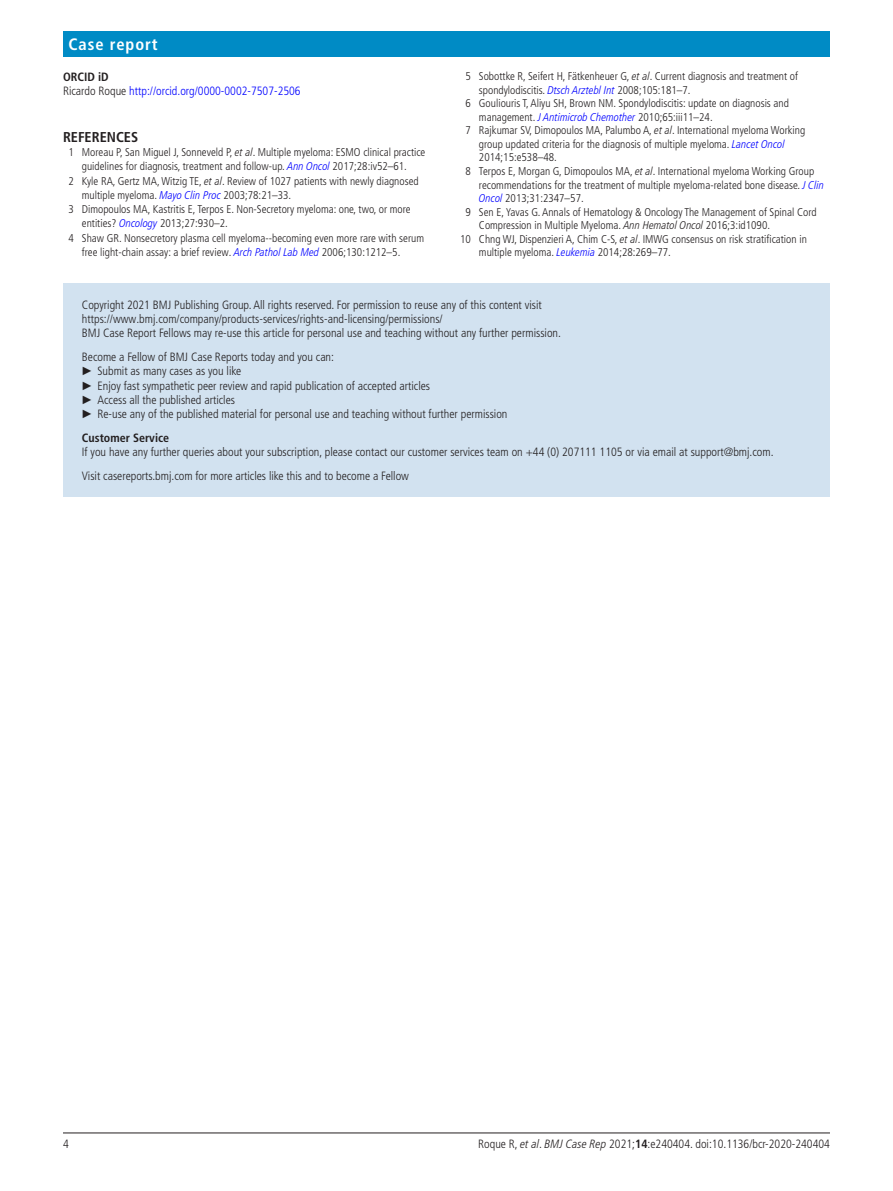
<style>
.page{position:relative;width:893px;height:1191px;background:#fff}
.page>*{position:absolute;margin:0;border:0;box-sizing:border-box;transform-origin:0 0}
.t1{font:700 condensed 16.5px "Frutiger LT Pro";letter-spacing:.055em;color:#fff}
.t2{font:700 condensed 14.25px "Frutiger LT Std";color:#231f20}
.t3{font:300 condensed 12px/14.4px "Frutiger LT Pro";color:#231f20}
.t4{font:300 condensed 12px/14.2px "Frutiger LT Pro";color:#00f}
.t5{font:700 condensed 12px "Frutiger LT Pro";color:#231f20}
.t6{font:300 condensed 11.25px "Frutiger LT Pro";color:#231f20}
.s1{font-weight:700;color:#231f20}
.s2{color:#231f20}
.s3{font-style:italic}
.s4{font-style:italic;color:#00f}
.s5{font-family:"Arial";font-weight:400;font-stretch:normal}
.s6{font-weight:700}
</style>
<div class="page">
<hr style="left:63px;top:1132px;width:767px;height:1px;background:#231f20">
<div style="left:63px;top:31px;width:767px;height:25px;background:#008bc5"></div>
<div style="left:63px;top:283px;width:767px;height:213px;background:#d2e2f0"></div>
<h1 class="t1" style="left:69px;top:34px;width:91px">Case report</h1>
<p class="t4" style="left:63px;top:70px;width:239px"><span class="s1">ORCID iD<br></span><span class="s2">Ricardo Roque</span> http://orcid.org/0000-0002-7507-2506</p>
<p class="t2" style="left:63px;top:129px;width:77px">REFERENCES</p>
<p class="t6" style="left:68px;top:146px;width:358px">1 Moreau P, San Miguel J, Sonneveld P, <span class="s3">et al</span>. Multiple myeloma: ESMO clinical practice</p>
<p class="t6" style="left:82px;top:160px;width:327px">guidelines for diagnosis, treatment and follow-up. <span class="s4">Ann Oncol</span> 2017;28:iv52–61.</p>
<p class="t6" style="left:68px;top:174px;width:352px">2 Kyle RA, Gertz MA, Witzig TE, <span class="s3">et al</span>. Review of 1027 patients with newly diagnosed</p>
<p class="t6" style="left:82px;top:189px;width:211px">multiple myeloma. <span class="s4">Mayo Clin Proc</span> 2003;78:21–33.</p>
<p class="t6" style="left:68px;top:203px;width:344px">3 Dimopoulos MA, Kastritis E, Terpos E. Non-Secretory myeloma: one, two, or more</p>
<p class="t6" style="left:82px;top:217px;width:147px">entities? <span class="s4">Oncology</span> 2013;27:930–2.</p>
<p class="t6" style="left:68px;top:231px;width:357px">4 Shaw GR. Nonsecretory plasma cell myeloma--becoming even more rare with serum</p>
<p class="t6" style="left:82px;top:245px;width:320px">free light-chain assay: a brief review. <span class="s4">Arch Pathol Lab Med</span> 2006;130:1212–5.</p>
<p class="t6" style="left:465px;top:70px;width:334px">5 Sobottke R, Seifert H, Fätkenheuer G, <span class="s3">et al</span>. Current diagnosis and treatment of</p>
<p class="t6" style="left:479px;top:84px;width:213px">spondylodiscitis. <span class="s4">Dtsch Arztebl Int</span> 2008;105:181–7.</p>
<p class="t6" style="left:465px;top:97px;width:325px">6 Gouliouris T, Aliyu SH, Brown NM. Spondylodiscitis: update on diagnosis and</p>
<p class="t6" style="left:479px;top:111px;width:235px">management. <span class="s4">J Antimicrob Chemother</span> 2010;65:iii11–24.</p>
<p class="t6" style="left:465px;top:124px;width:341px">7 Rajkumar SV, Dimopoulos MA, Palumbo A, <span class="s3">et al</span>. International myeloma Working</p>
<p class="t6" style="left:479px;top:138px;width:307px">group updated criteria for the diagnosis of multiple myeloma. <span class="s4">Lancet Oncol</span></p>
<p class="t6" style="left:479px;top:151px;width:79px">2014;15:e538–48.</p>
<p class="t6" style="left:465px;top:165px;width:350px">8 Terpos E, Morgan G, Dimopoulos MA, <span class="s3">et al</span>. International myeloma Working Group</p>
<p class="t6" style="left:479px;top:178px;width:347px">recommendations for the treatment of multiple myeloma-related bone disease. <span class="s4">J Clin</span></p>
<p class="t6" style="left:479px;top:192px;width:106px"><span class="s4">Oncol</span> 2013;31:2347–57.</p>
<p class="t6" style="left:465px;top:205px;width:353px">9 Sen E, Yavas G. Annals of Hematology &amp; Oncology The Management of Spinal Cord</p>
<p class="t6" style="left:479px;top:219px;width:293px">Compression in Multiple Myeloma. <span class="s3">Ann Hematol Oncol</span> 2016;3:id1090.</p>
<p class="t6" style="left:460px;top:232px;width:348px">10 Chng WJ, Dispenzieri A, Chim C-S, <span class="s3">et al</span>. IMWG consensus on risk stratification in</p>
<p class="t6" style="left:479px;top:246px;width:193px">multiple myeloma. <span class="s4">Leukemia</span> 2014;28:269–77.</p>
<p class="t3" style="left:82px;top:297px;width:481px">Copyright 2021 BMJ Publishing Group. All rights reserved. For permission to reuse any of this content visit https://www.bmj.com/company/products-services/rights-and-licensing/permissions/<br>BMJ Case Report Fellows may re-use this article for personal use and teaching without any further permission.</p>
<p class="t3" style="left:81px;top:349px;width:428px">Become a Fellow of BMJ Case Reports today and you can:<br><span class="s5">►</span> Submit as many cases as you like<br><span class="s5">►</span> Enjoy fast sympathetic peer review and rapid publication of accepted articles<br><span class="s5">►</span> Access all the published articles<br><span class="s5">►</span> Re-use any of the published material for personal use and teaching without further permission</p>
<p class="t5" style="left:82px;top:430px;width:89px">Customer Service</p>
<p class="t3" style="left:82px;top:440px;width:693px;line-height:23.4px">If you have any further queries about your subscription, please contact our customer services team on +44 (0) 207111 1105 or via email at support@bmj.com.<br>Visit casereports.bmj.com for more articles like this and to become a Fellow</p>
<p class="t3" style="left:63px;top:1136px;width:7px">4</p>
<p class="t3" style="left:478px;top:1136px;width:353px">Roque R, <span class="s3">et al</span>. <span class="s3">BMJ Case Rep</span> 2021;<span class="s6">14</span>:e240404. doi:10.1136/bcr-2020-240404</p>
</div>
